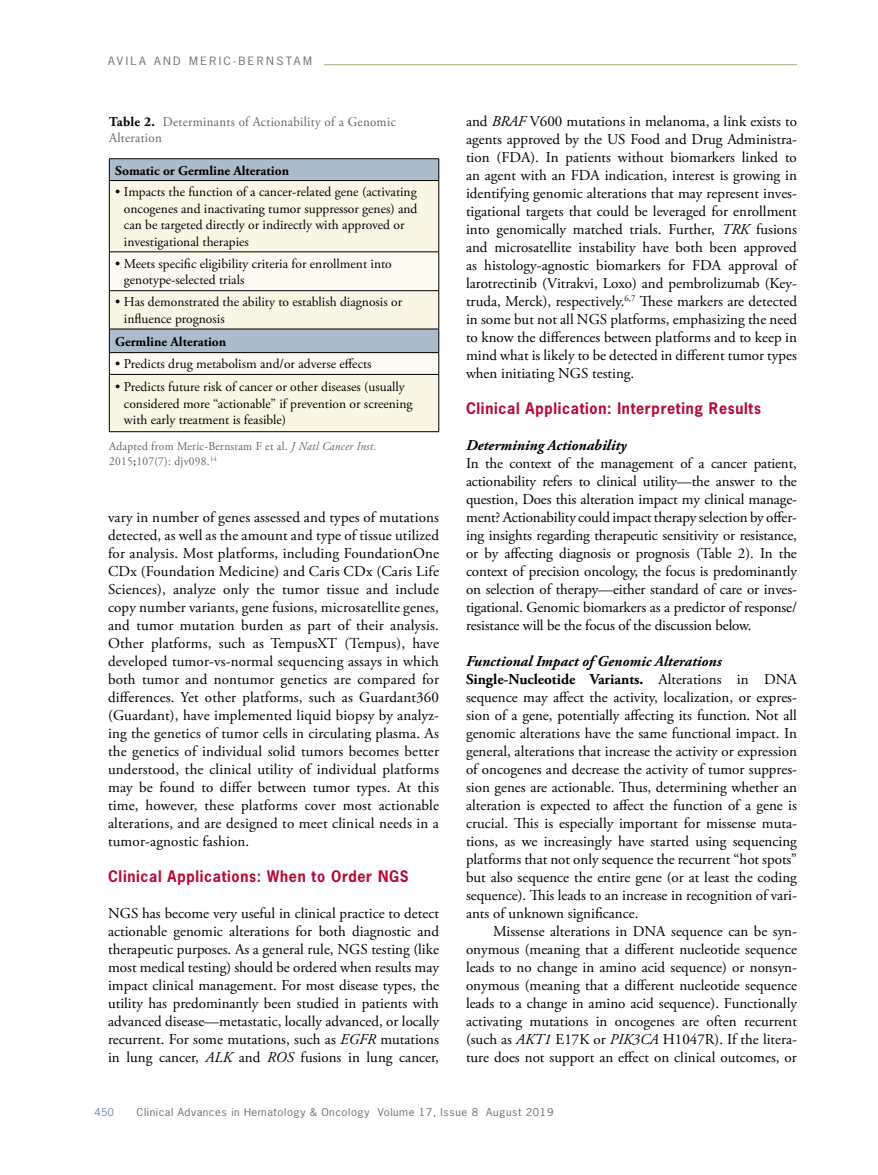
<style>
.page{position:relative;width:878px;height:1175px;background:#fff}
.page>*{position:absolute;margin:0;border:0;box-sizing:border-box;transform-origin:0 0}
.t1{font:15px/18px "Adobe Garamond Pro";color:#000;text-align:justify}
.t2{font:700 15px "News Gothic Std";letter-spacing:.05em;color:#b50938;scale:.95 1}
.t3{font:italic 700 15px "Adobe Garamond Pro";color:#000}
.t4{font:13.5px/16.5px "Adobe Garamond Pro";color:#000}
.t5{font:13.5px/16.5px "Adobe Garamond Pro";letter-spacing:.025em;color:#636466;scale:.95 1}
.t6{font:700 13.5px "Adobe Garamond Pro";color:#000}
.t7{font:12px/15px "Adobe Garamond Pro";letter-spacing:.025em;color:#636466;scale:.95 1}
.t8{font:10.8px "News Gothic Std";letter-spacing:.2em;color:#6d6e71;scale:1.11 1}
.t9{font:10.2px "News Gothic Std";letter-spacing:.05em;color:#6d6e71;scale:1.11 1}
.t10{font:10.2px "News Gothic Std";color:#738ba5;scale:1.11 1}
.s1{font-weight:700;color:#000}
.s2{font-style:italic}
.s3{color:#000}
.s4{font-weight:700;font-style:italic}
.s5{font-weight:700}
</style>
<div class="page">
<hr style="left:324px;top:64px;width:472px;height:1px;background:#a9b07b">
<div style="left:109px;top:159px;width:330px;height:21px;background:#adbcca"></div>
<div style="left:110px;top:181px;width:328px;height:250px;background:#faf6e6"></div>
<hr style="left:109px;top:158px;width:330px;height:1px;background:#000">
<svg style="left:109px;top:159px;width:1px;height:21px"></svg>
<svg style="left:438px;top:159px;width:1px;height:21px"></svg>
<hr style="left:109px;top:180px;width:330px;height:1px;background:#000">
<hr style="left:109px;top:181px;width:1px;height:71px;background:#000">
<hr style="left:438px;top:181px;width:1px;height:71px;background:#000">
<hr style="left:109px;top:251px;width:330px;height:1px;background:#000">
<hr style="left:109px;top:374px;width:330px;height:1px;background:#000">
<hr style="left:109px;top:374px;width:1px;height:57px;background:#000">
<hr style="left:438px;top:374px;width:1px;height:57px;background:#000">
<hr style="left:109px;top:431px;width:330px;height:1px;background:#000">
<svg style="left:109px;top:252px;width:330px;height:122px"></svg>
<hr style="left:109px;top:352px;width:330px;height:1px;background:#000">
<p class="t8" style="left:108px;top:54px;width:185px">AVILA AND MERIC-BERNSTAM</p>
<p class="t5" style="left:109px;top:114px;width:303px"><span class="s1">Table 2.</span> Determinants of Actionability of a Genomic<br>Alteration</p>
<p class="t6" style="left:115px;top:162px;width:175px">Somatic or Germline Alteration</p>
<p class="t4" style="left:124px;top:184px;width:295px;text-indent:-9px">• Impacts the function of a cancer-related gene (activating oncogenes and inactivating tumor suppressor genes) and can be targeted directly or indirectly with approved or investigational therapies</p>
<p class="t4" style="left:124px;top:256px;width:269px;text-indent:-9px">• Meets specific eligibility criteria for enrollment into genotype-selected trials</p>
<p class="t4" style="left:124px;top:294px;width:280px;text-indent:-9px">• Has demonstrated the ability to establish diagnosis or influence prognosis</p>
<p class="t6" style="left:115px;top:333px;width:112px">Germline Alteration</p>
<p class="t4" style="left:115px;top:356px;width:258px">• Predicts drug metabolism and/or adverse effects</p>
<p class="t4" style="left:124px;top:379px;width:290px;text-indent:-9px">• Predicts future risk of cancer or other diseases (usually considered more “actionable” if prevention or screening with early treatment is feasible)</p>
<p class="t7" style="left:109px;top:439px;width:282px">Adapted from Meric-Bernstam F et al. <span class="s2">J Natl Cancer Inst</span>.<br>2015<span class="s3">;</span>107(7): djv098.<sup>14</sup></p>
<p class="t1" style="left:108px;top:509px;width:332px">vary in number of genes assessed and types of mutations detected, as well as the amount and type of tissue utilized for analysis. Most platforms, including FoundationOne CDx (Foundation Medicine) and Caris CDx (Caris Life Sciences), analyze only the tumor tissue and include copy number variants, gene fusions, microsatellite genes, and tumor mutation burden as part of their analysis.<br>Other platforms, such as TempusXT (Tempus), have developed tumor-vs-normal sequencing assays in which both tumor and nontumor genetics are compared for differences. Yet other platforms, such as Guardant360 (Guardant), have implemented liquid biopsy by analyz&shy;ing the genetics of tumor cells in circulating plasma. As the genetics of individual solid tumors becomes better understood, the clinical utility of individual platforms may be found to differ between tumor types. At this time, however, these platforms cover most actionable alterations, and are designed to meet clinical needs in a tumor-agnostic fashion.</p>
<p class="t2" style="left:108px;top:866px;width:318px">Clinical Applications: When to Order NGS</p>
<p class="t1" style="left:108px;top:905px;width:332px">NGS has become very useful in clinical practice to detect actionable genomic alterations for both diagnostic and therapeutic purposes. As a general rule, NGS testing (like most medical testing) should be ordered when results may impact clinical management. For most disease types, the utility has predominantly been studied in patients with advanced disease—metastatic, locally advanced, or locally recurrent. For some mutations, such as <span class="s2">EGFR</span> mutations in lung cancer, <span class="s2">ALK</span> and <span class="s2">ROS</span> fusions in lung cancer,</p>
<p class="t1" style="left:466px;top:113px;width:332px">and <span class="s2">BRAF</span> V600 mutations in melanoma, a link exists to agents approved by the US Food and Drug Administra&shy;tion (FDA). In patients without biomarkers linked to an agent with an FDA indication, interest is growing in identifying genomic alterations that may represent inves&shy;tigational targets that could be leveraged for enrollment into genomically matched trials. Further, <span class="s2">TRK</span> fusions and microsatellite instability have both been approved as histology-agnostic biomarkers for FDA approval of larotrectinib (Vitrakvi, Loxo) and pembrolizumab (Key&shy;truda, Merck), respectively.<sup>6,7</sup> These markers are detected in some but not all NGS platforms, emphasizing the need to know the differences between platforms and to keep in mind what is likely to be detected in different tumor types when initiating NGS testing.</p>
<p class="t2" style="left:466px;top:398px;width:312px">Clinical Application: Interpreting Results</p>
<p class="t3" style="left:466px;top:437px;width:162px">Determining Actionability</p>
<p class="t1" style="left:466px;top:455px;width:332px">In the context of the management of a cancer patient, actionability refers to clinical utility—the answer to the question, Does this alteration impact my clinical manage&shy;ment? Actionability could impact therapy selection by offer&shy;ing insights regarding therapeutic sensitivity or resistance, or by affecting diagnosis or prognosis (Table 2). In the context of precision oncology, the focus is predominantly on selection of therapy—either standard of care or inves&shy;tigational. Genomic biomarkers as a predictor of response/ resistance will be the focus of the discussion below.</p>
<p class="t1" style="left:466px;top:653px;width:332px;text-align:left"><span class="s4">Functional Impact of Genomic Alterations </span><span class="s5">Single-Nucleotide Variants.</span> Alterations in DNA sequence may affect the activity, localization, or expres&shy;sion of a gene, potentially affecting its function. Not all genomic alterations have the same functional impact. In general, alterations that increase the activity or expression of oncogenes and decrease the activity of tumor suppres&shy;sion genes are actionable. Thus, determining whether an alteration is expected to affect the function of a gene is crucial. This is especially important for missense muta&shy;tions, as we increasingly have started using sequencing platforms that not only sequence the recurrent “hot spots” but also sequence the entire gene (or at least the coding sequence). This leads to an increase in recognition of vari&shy;ants of unknown significance.</p>
<p class="t1" style="left:466px;top:923px;width:332px;text-indent:27px">Missense alterations in DNA sequence can be syn&shy;onymous (meaning that a different nucleotide sequence leads to no change in amino acid sequence) or nonsyn&shy;onymous (meaning that a different nucleotide sequence leads to a change in amino acid sequence). Functionally activating mutations in oncogenes are often recurrent (such as <span class="s2">AKT1</span> E17K or <span class="s2">PIK3CA</span> H1047R). If the litera&shy;ture does not support an effect on clinical outcomes, or</p>
<p class="t10" style="left:94px;top:1105px;width:19px">450</p>
<p class="t9" style="left:136px;top:1105px;width:377px">Clinical Advances in Hematology &amp; Oncology Volume 17, Issue 8 August 2019</p>
</div>
